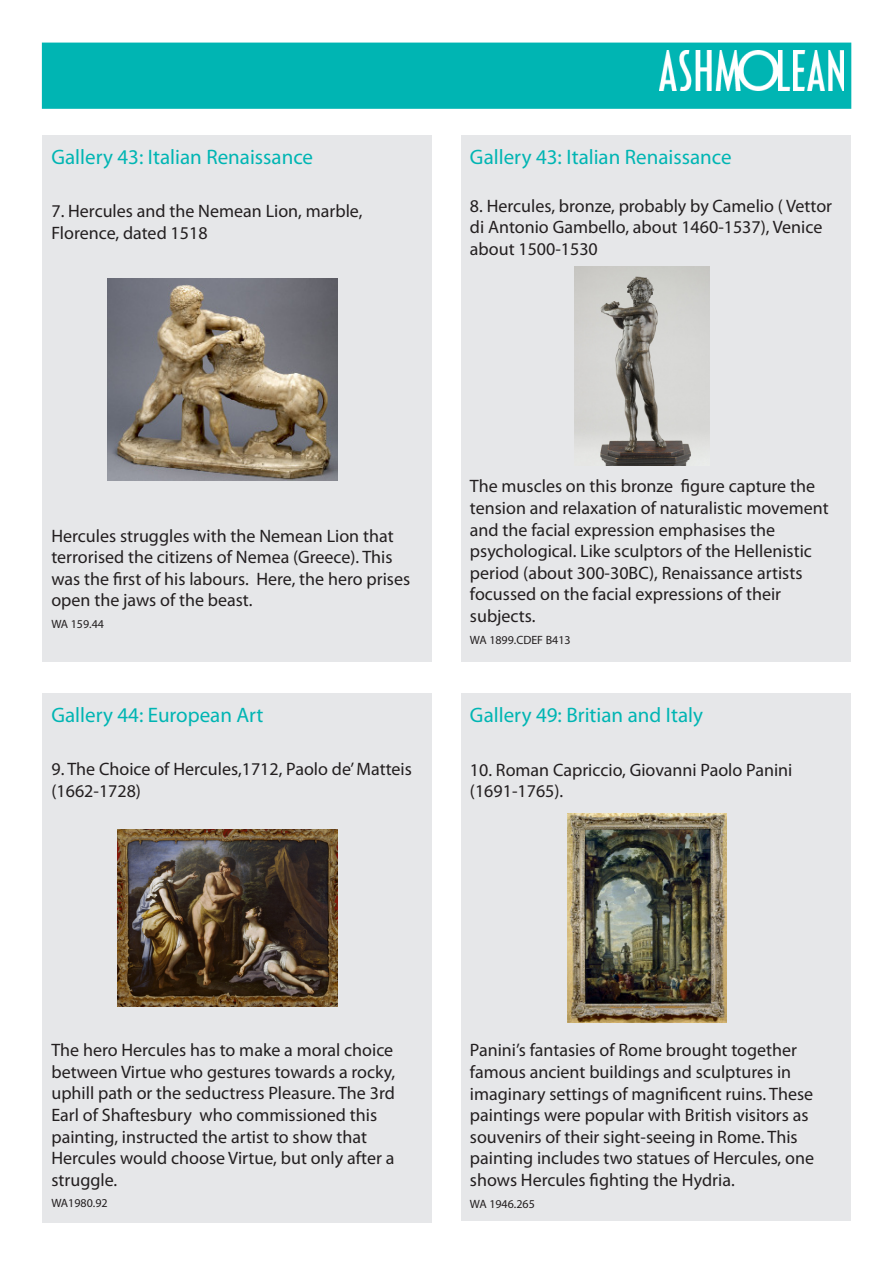
<style>
.page{position:relative;width:893px;height:1263px;background:#fff}
.page>*{position:absolute;margin:0;border:0;box-sizing:border-box;transform-origin:0 0}
.Body_Text{font:21px "Myriad Pro";color:#00b5b3}
.Body_Text-2{font:18px/21.6px "Myriad Pro";color:#231f20}
.Body_Text-3{font:12px "Myriad Pro";color:#231f20}
</style>
<div class="page">
<div style="left:43px;top:43px;width:807px;height:65px;background:#00b5b3"></div>
<img style="left:660px;top:51px;width:183px;height:40px">
<div style="left:42px;top:43px;width:809px;height:66px;border:2px solid #00b5b3"></div>
<div style="left:43px;top:693px;width:389px;height:529px;background:#e6e7e9"></div>
<img style="left:118px;top:830px;width:220px;height:176px">
<div style="left:461px;top:135px;width:389px;height:527px;background:#e6e7e9"></div>
<div style="left:461px;top:693px;width:389px;height:528px;background:#e6e7e9"></div>
<div style="left:43px;top:135px;width:389px;height:527px;background:#e6e7e9"></div>
<img style="left:108px;top:279px;width:229px;height:201px">
<img style="left:574px;top:267px;width:135px;height:199px">
<img style="left:567px;top:814px;width:159px;height:208px">
<p class="Body_Text" style="left:51px;top:144px;width:263px">Gallery 43: Italian Renaissance</p>
<p class="Body_Text-2" style="left:51px;top:200px;width:313px">7. Hercules and the Nemean Lion, marble,<br>Florence, dated 1518</p>
<p class="Body_Text" style="left:470px;top:144px;width:263px">Gallery 43: Italian Renaissance</p>
<p class="Body_Text-2" style="left:470px;top:194px;width:364px">8. Hercules, bronze, probably by Camelio ( Vettor di Antonio Gambello, about 1460-1537), Venice about 1500-1530</p>
<p class="Body_Text-2" style="left:51px;top:524px;width:360px">Hercules struggles with the Nemean Lion that terrorised the citizens of Nemea (Greece). This was the first of his labours. Here, the hero prises open the jaws of the beast.</p>
<p class="Body_Text-3" style="left:51px;top:616px;width:54px">WA 159.44</p>
<p class="Body_Text" style="left:51px;top:702px;width:214px">Gallery 44: European Art</p>
<p class="Body_Text-2" style="left:51px;top:758px;width:362px">9. The Choice of Hercules,1712, Paolo de’ Matteis (1662-1728)</p>
<p class="Body_Text-2" style="left:470px;top:475px;width:360px">The muscles on this bronze figure capture the tension and relaxation of naturalistic movement and the facial expression emphasises the psychological. Like sculptors of the Hellenistic period (about 300-30BC), Renaissance artists focussed on the facial expressions of their subjects.</p>
<p class="Body_Text-3" style="left:470px;top:632px;width:102px">WA 1899.CDEF B413</p>
<p class="Body_Text" style="left:470px;top:702px;width:235px">Gallery 49: Britian and Italy</p>
<p class="Body_Text-2" style="left:470px;top:758px;width:324px">10. Roman Capriccio, Giovanni Paolo Panini (1691-1765).</p>
<p class="Body_Text-2" style="left:51px;top:1039px;width:345px">The hero Hercules has to make a moral choice between Virtue who gestures towards a rocky, uphill path or the seductress Pleasure. The 3rd Earl of Shaftesbury who commissioned this painting, instructed the artist to show that Hercules would choose Virtue, but only after a struggle.</p>
<p class="Body_Text-3" style="left:51px;top:1196px;width:58px">WA1980.92</p>
<p class="Body_Text-2" style="left:470px;top:1039px;width:346px">Panini’s fantasies of Rome brought together famous ancient buildings and sculptures in imaginary settings of magnificent ruins. These paintings were popular with British visitors as souvenirs of their sight-seeing in Rome. This painting includes two statues of Hercules, one shows Hercules fighting the Hydria.</p>
<p class="Body_Text-3" style="left:470px;top:1196px;width:66px">WA 1946.265</p>
</div>
